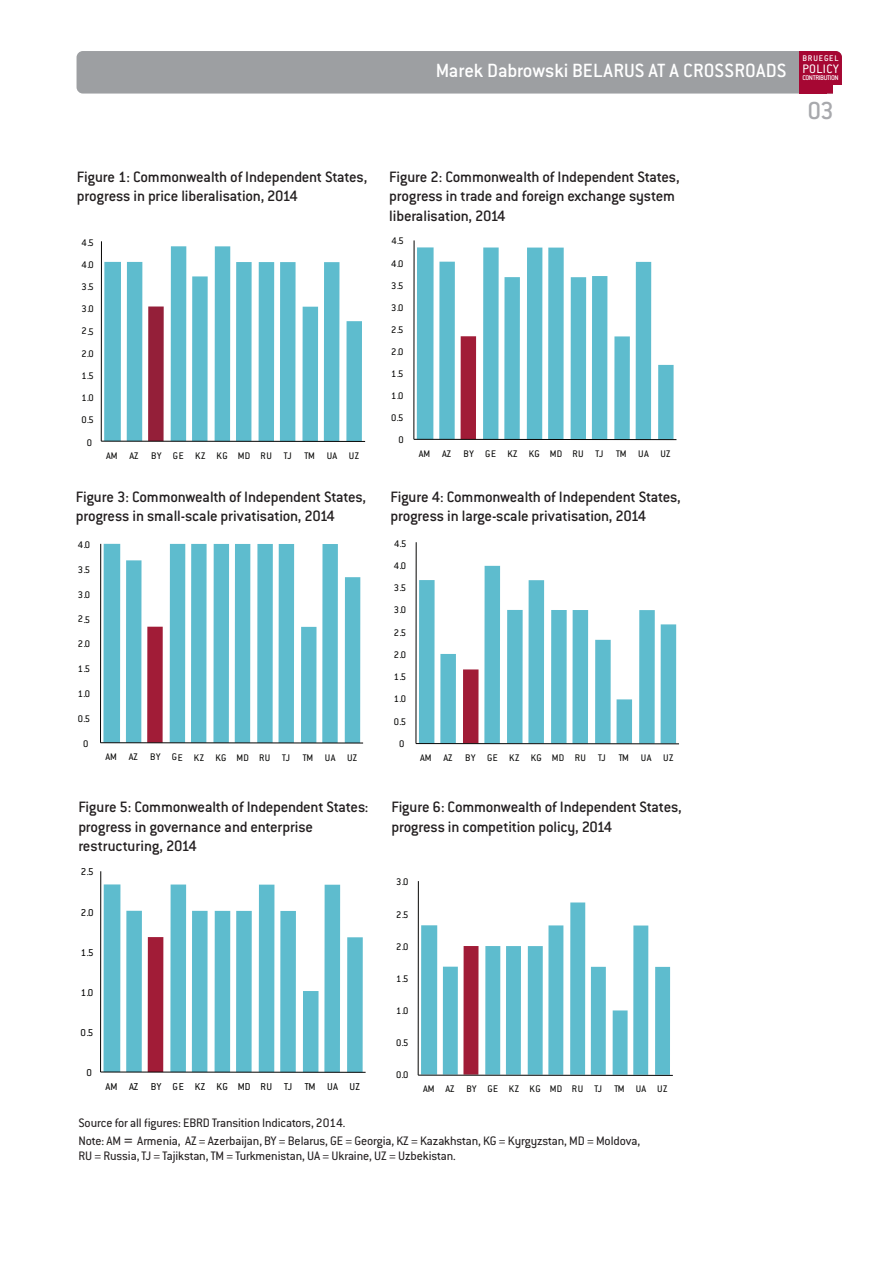
<style>
.page{position:relative;width:893px;height:1263px;background:#fff}
.page>*{position:absolute;margin:0;border:0;box-sizing:border-box;transform-origin:0 0}
.t1{font:27px "Conduit ITC Medium";color:#a8a9ad}
.t2{font:21px "Conduit ITC Medium";color:#fff}
.t3{font:16.5px/19.8px "Conduit ITC Medium";letter-spacing:-.015em;color:#231f20}
.t4{font:13.5px/18px "Conduit ITC";letter-spacing:-.005em;color:#231f20}
.t5{font:13.5px "Conduit ITC";letter-spacing:.035em;color:#fff}
.t6{font:10.95px "Conduit ITC";letter-spacing:.025em;color:#050504}
.t7{font:10.5px "Conduit ITC";letter-spacing:.025em;color:#050504}
.t8{font:9px "Conduit ITC Medium";letter-spacing:.085em;color:#fff}
.t9{font:7.5px "Conduit ITC Medium";letter-spacing:-.06em;color:#fff}
.s1{font-family:"Tahoma"}
</style>
<div class="page">
<div style="left:77px;top:51px;width:765px;height:43px;background:#9d9fa2;border-radius:6px"></div>
<div style="left:799px;top:51px;width:28px;height:43px;background:#a60733"></div>
<div style="left:799px;top:51px;width:43px;height:43px;background:#a60733;border-radius:6px"></div>
<div style="left:833px;top:85px;width:9px;height:9px;background:#fff"></div>
<div style="left:104px;top:262px;width:17px;height:179px;background:#5ebcce"></div>
<div style="left:127px;top:262px;width:15px;height:179px;background:#5ebcce"></div>
<div style="left:171px;top:246px;width:15px;height:195px;background:#5ebcce"></div>
<div style="left:192px;top:276px;width:16px;height:165px;background:#5ebcce"></div>
<div style="left:215px;top:246px;width:15px;height:195px;background:#5ebcce"></div>
<div style="left:236px;top:262px;width:16px;height:179px;background:#5ebcce"></div>
<div style="left:259px;top:262px;width:15px;height:179px;background:#5ebcce"></div>
<div style="left:280px;top:262px;width:16px;height:179px;background:#5ebcce"></div>
<div style="left:302px;top:307px;width:16px;height:135px;background:#5ebcce"></div>
<div style="left:324px;top:262px;width:15px;height:180px;background:#5ebcce"></div>
<div style="left:346px;top:321px;width:16px;height:121px;background:#5ebcce"></div>
<div style="left:148px;top:306px;width:16px;height:135px;background:#941f39"></div>
<hr style="left:101px;top:241px;width:1px;height:200px;background:#050504">
<hr style="left:101px;top:441px;width:264px;height:1px;background:#050504">
<svg style="left:417px;top:247px;width:257px;height:192px;fill:#5ebcce"></svg>
<hr style="left:414px;top:240px;width:1px;height:199px;background:#050504">
<hr style="left:414px;top:439px;width:262px;height:1px;background:#050504">
<div style="left:103px;top:544px;width:17px;height:199px;background:#5ebcce"></div>
<div style="left:126px;top:560px;width:16px;height:183px;background:#5ebcce"></div>
<div style="left:147px;top:627px;width:16px;height:116px;background:#a11c37"></div>
<div style="left:170px;top:544px;width:15px;height:199px;background:#5ebcce"></div>
<div style="left:191px;top:544px;width:16px;height:199px;background:#5ebcce"></div>
<div style="left:213px;top:544px;width:16px;height:199px;background:#5ebcce"></div>
<div style="left:235px;top:544px;width:15px;height:199px;background:#5ebcce"></div>
<div style="left:257px;top:544px;width:16px;height:199px;background:#5ebcce"></div>
<div style="left:279px;top:544px;width:15px;height:199px;background:#5ebcce"></div>
<div style="left:301px;top:627px;width:15px;height:116px;background:#5ebcce"></div>
<div style="left:322px;top:544px;width:16px;height:199px;background:#5ebcce"></div>
<div style="left:345px;top:577px;width:15px;height:166px;background:#5ebcce"></div>
<hr style="left:100px;top:544px;width:1px;height:199px;background:#050504">
<hr style="left:100px;top:742px;width:263px;height:1px;background:#050504">
<svg style="left:419px;top:566px;width:257px;height:177px"></svg>
<hr style="left:416px;top:542px;width:1px;height:201px;background:#050504">
<hr style="left:416px;top:743px;width:263px;height:1px;background:#050504">
<svg style="left:104px;top:884px;width:259px;height:188px;fill:#5ebcce"></svg>
<hr style="left:100px;top:871px;width:1px;height:201px;background:#050504">
<hr style="left:101px;top:1072px;width:265px;height:1px;background:#050504">
<svg style="left:421px;top:902px;width:249px;height:173px"></svg>
<hr style="left:418px;top:881px;width:1px;height:194px;background:#050504">
<hr style="left:418px;top:1075px;width:255px;height:1px;background:#050504">
<p class="t2" style="left:436px;top:64px;width:352px">Marek Dabrowski BELARUS AT A CROSSROADS</p>
<p class="t8" style="left:802px;top:55px;width:38px">BRUEGEL</p>
<p class="t5" style="left:802px;top:64px;width:38px">POLICY</p>
<p class="t9" style="left:802px;top:76px;width:38px">CONTRIBUTION</p>
<h1 class="t1" style="left:807px;top:102px;width:28px">03</h1>
<p class="t3" style="left:77px;top:168px;width:292px">Figure 1: Commonwealth of Independent States, progress in price liberalisation, 2014</p>
<p class="t3" style="left:389px;top:168px;width:292px">Figure 2: Commonwealth of Independent States, progress in trade and foreign exchange system liberalisation, 2014</p>
<p class="t7" style="left:82px;top:239px;width:14px">4.5</p>
<p class="t7" style="left:391px;top:238px;width:14px">4.5</p>
<p class="t7" style="left:82px;top:261px;width:14px">4.0</p>
<p class="t7" style="left:391px;top:260px;width:14px">4.0</p>
<p class="t7" style="left:82px;top:283px;width:14px">3.5</p>
<p class="t7" style="left:391px;top:282px;width:14px">3.5</p>
<p class="t7" style="left:82px;top:306px;width:14px">3.0</p>
<p class="t7" style="left:391px;top:304px;width:14px">3.0</p>
<p class="t7" style="left:82px;top:328px;width:14px">2.5</p>
<p class="t7" style="left:391px;top:326px;width:14px">2.5</p>
<p class="t7" style="left:81px;top:350px;width:14px">2.0</p>
<p class="t7" style="left:391px;top:348px;width:14px">2.0</p>
<p class="t7" style="left:81px;top:372px;width:14px">1.5</p>
<p class="t7" style="left:391px;top:370px;width:14px">1.5</p>
<p class="t7" style="left:81px;top:394px;width:14px">1.0</p>
<p class="t7" style="left:391px;top:393px;width:14px">1.0</p>
<p class="t7" style="left:81px;top:417px;width:14px">0.5</p>
<p class="t7" style="left:391px;top:415px;width:14px">0.5</p>
<p class="t7" style="left:87px;top:439px;width:7px">0</p>
<p class="t7" style="left:398px;top:437px;width:7px">0</p>
<p class="t7" style="left:106px;top:453px;width:254px">AM AZ BY GE KZ KG MD RU TJ TM UA UZ</p>
<p class="t7" style="left:419px;top:450px;width:253px">AM AZ BY GE KZ KG MD RU TJ TM UA UZ</p>
<p class="t3" style="left:76px;top:488px;width:292px">Figure 3: Commonwealth of Independent States, progress in small-scale privatisation, 2014</p>
<p class="t3" style="left:391px;top:488px;width:292px">Figure 4: Commonwealth of Independent States, progress in large-scale privatisation, 2014</p>
<p class="t7" style="left:78px;top:541px;width:14px">4.0</p>
<p class="t7" style="left:394px;top:540px;width:14px">4.5</p>
<p class="t7" style="left:78px;top:566px;width:14px">3.5</p>
<p class="t7" style="left:394px;top:562px;width:14px">4.0</p>
<p class="t7" style="left:78px;top:591px;width:14px">3.0</p>
<p class="t7" style="left:394px;top:584px;width:14px">3.5</p>
<p class="t7" style="left:394px;top:607px;width:14px">3.0</p>
<p class="t7" style="left:78px;top:616px;width:14px">2.5</p>
<p class="t7" style="left:394px;top:629px;width:14px">2.5</p>
<p class="t7" style="left:78px;top:641px;width:14px">2.0</p>
<p class="t7" style="left:394px;top:651px;width:14px">2.0</p>
<p class="t7" style="left:78px;top:666px;width:14px">1.5</p>
<p class="t7" style="left:394px;top:673px;width:14px">1.5</p>
<p class="t7" style="left:78px;top:690px;width:14px">1.0</p>
<p class="t7" style="left:394px;top:696px;width:14px">1.0</p>
<p class="t7" style="left:78px;top:715px;width:14px">0.5</p>
<p class="t7" style="left:394px;top:718px;width:14px">0.5</p>
<p class="t7" style="left:83px;top:740px;width:7px">0</p>
<p class="t7" style="left:399px;top:740px;width:7px">0</p>
<p class="t7" style="left:106px;top:754px;width:253px">AM AZ BY GE KZ KG MD RU TJ TM UA UZ</p>
<p class="t7" style="left:420px;top:754px;width:255px">AM AZ BY GE KZ KG MD RU TJ TM UA UZ</p>
<p class="t3" style="left:78px;top:799px;width:292px">Figure 5: Commonwealth of Independent States: progress in governance and enterprise restructuring, 2014</p>
<p class="t3" style="left:391px;top:799px;width:292px">Figure 6: Commonwealth of Independent States, progress in competition policy, 2014</p>
<p class="t6" style="left:81px;top:868px;width:14px">2.5</p>
<p class="t7" style="left:396px;top:879px;width:14px">3.0</p>
<p class="t6" style="left:81px;top:909px;width:14px">2.0</p>
<p class="t7" style="left:396px;top:911px;width:14px">2.5</p>
<p class="t6" style="left:81px;top:949px;width:14px">1.5</p>
<p class="t7" style="left:396px;top:943px;width:14px">2.0</p>
<p class="t7" style="left:396px;top:975px;width:14px">1.5</p>
<p class="t6" style="left:81px;top:989px;width:14px">1.0</p>
<p class="t7" style="left:396px;top:1007px;width:14px">1.0</p>
<p class="t6" style="left:81px;top:1029px;width:14px">0.5</p>
<p class="t7" style="left:396px;top:1039px;width:14px">0.5</p>
<p class="t6" style="left:86px;top:1069px;width:7px">0</p>
<p class="t7" style="left:396px;top:1072px;width:14px">0.0</p>
<p class="t6" style="left:106px;top:1083px;width:256px">AM AZ BY GE KZ KG MD RU TJ TM UA UZ</p>
<p class="t7" style="left:423px;top:1085px;width:246px">AM AZ BY GE KZ KG MD RU TJ TM UA UZ</p>
<p class="t4" style="left:78px;top:1115px;width:563px">Source for all figures: EBRD Transition Indicators, 2014.<br>Note: AM <span class="s1">=</span> Armenia, AZ = Azerbaijan, BY = Belarus, GE = Georgia, KZ = Kazakhstan, KG = Kyrgyzstan, MD = Moldova,</p>
<p class="t4" style="left:78px;top:1148px;width:379px">RU = Russia, TJ = Tajikstan, TM = Turkmenistan, UA = Ukraine, UZ = Uzbekistan.</p>
</div>
